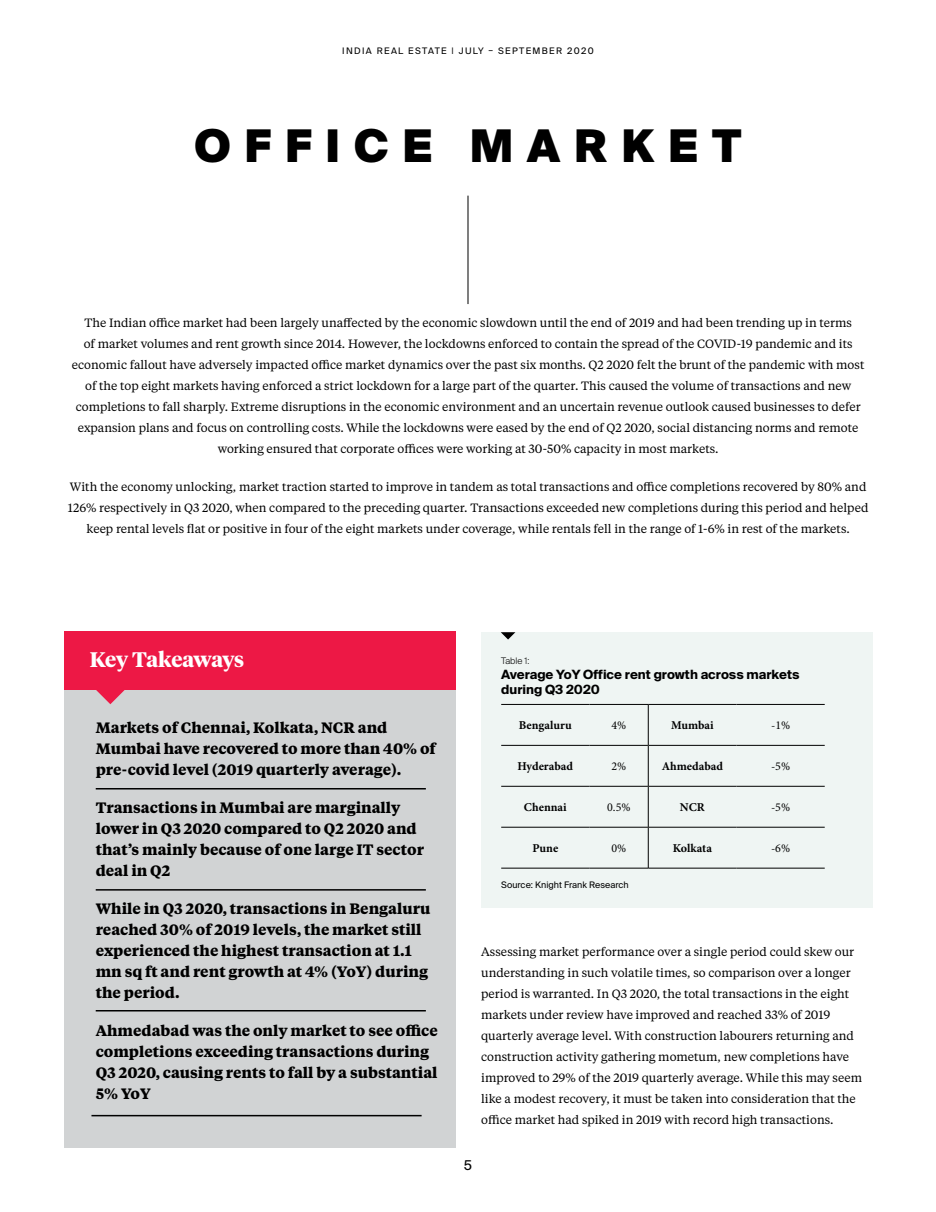
<style>
.page{position:relative;width:936px;height:1212px;background:#fff}
.page>*{position:absolute;margin:0;border:0;box-sizing:border-box;transform-origin:0 0}
.t1{font:900 45px "Suisse Intl";letter-spacing:.3em;color:#000}
.t2{font:700 21px "Tiempos Headline";letter-spacing:-.025em;color:#fff}
.t3{font:700 15px/21px "Tiempos Text";color:#000}
.t4{font:13.5px "Suisse Intl";color:#000}
.t5{font:700 12.75px/15.3px "Suisse Intl";color:#000}
.t6{font:12px/21px "Tiempos Text";color:#000;text-align:center}
.t7{font:700 12px "Minion Pro";color:#000}
.t8{font:12px "Minion Pro";color:#000}
.t9{font:9px "Suisse Intl";letter-spacing:.15em;color:#000}
.t10{font:9px "Suisse Intl";color:#000}
.t11{font:300 9px "Suisse Intl";color:#000}
</style>
<div class="page">
<hr style="left:467px;top:196px;width:1px;height:108px;background:#000">
<div style="left:64px;top:631px;width:391px;height:517px;background:#d1d3d4"></div>
<div style="left:481px;top:632px;width:391px;height:276px;background:#eff5f3"></div>
<svg style="left:501px;top:632px;width:14px;height:7px"></svg>
<svg style="left:96px;top:690px;width:29px;height:14px"></svg>
<div style="left:64px;top:631px;width:391px;height:59px;background:#ed1845"></div>
<hr style="left:96px;top:788px;width:330px;height:1px;background:#000">
<hr style="left:96px;top:889px;width:330px;height:1px;background:#000">
<hr style="left:96px;top:1010px;width:330px;height:1px;background:#000">
<hr style="left:91px;top:1115px;width:330px;height:1px;background:#000">
<hr style="left:501px;top:704px;width:88px;height:1px;background:#000">
<hr style="left:589px;top:704px;width:59px;height:1px;background:#000">
<hr style="left:648px;top:704px;width:88px;height:1px;background:#000">
<hr style="left:736px;top:704px;width:88px;height:1px;background:#000">
<hr style="left:501px;top:745px;width:88px;height:1px;background:#000">
<hr style="left:589px;top:745px;width:59px;height:1px;background:#000">
<hr style="left:648px;top:745px;width:88px;height:1px;background:#000">
<hr style="left:736px;top:745px;width:88px;height:1px;background:#000">
<hr style="left:501px;top:786px;width:88px;height:1px;background:#000">
<hr style="left:589px;top:786px;width:59px;height:1px;background:#000">
<hr style="left:648px;top:786px;width:88px;height:1px;background:#000">
<hr style="left:736px;top:786px;width:88px;height:1px;background:#000">
<hr style="left:501px;top:827px;width:88px;height:1px;background:#000">
<hr style="left:589px;top:827px;width:59px;height:1px;background:#000">
<hr style="left:648px;top:827px;width:88px;height:1px;background:#000">
<hr style="left:736px;top:827px;width:88px;height:1px;background:#000">
<hr style="left:501px;top:868px;width:88px;height:1px;background:#000">
<hr style="left:589px;top:868px;width:59px;height:1px;background:#000">
<hr style="left:648px;top:868px;width:88px;height:1px;background:#000">
<hr style="left:736px;top:868px;width:88px;height:1px;background:#000">
<hr style="left:648px;top:705px;width:1px;height:40px;background:#000">
<hr style="left:648px;top:745px;width:1px;height:41px;background:#000">
<hr style="left:648px;top:786px;width:1px;height:41px;background:#000">
<hr style="left:648px;top:827px;width:1px;height:41px;background:#000">
<p class="t9" style="left:342px;top:46px;width:253px">INDIA REAL ESTATE | JULY – SEPTEMBER 2020</p>
<h1 class="t1" style="left:194px;top:121px;width:548px">OFFICE MARKET</h1>
<p class="t6" style="left:72px;top:312px;width:794px">The Indian office market had been largely unaffected by the economic slowdown until the end of 2019 and had been trending up in terms<br>of market volumes and rent growth since 2014. However, the lockdowns enforced to contain the spread of the COVID-19 pandemic and its economic fallout have adversely impacted office market dynamics over the past six months. Q2 2020 felt the brunt of the pandemic with most of the top eight markets having enforced a strict lockdown for a large part of the quarter. This caused the volume of transactions and new completions to fall sharply. Extreme disruptions in the economic environment and an uncertain revenue outlook caused businesses to defer expansion plans and focus on controlling costs. While the lockdowns were eased by the end of Q2 2020, social distancing norms and remote working ensured that corporate offices were working at 30-50% capacity in most markets.</p>
<p class="t6" style="left:68px;top:476px;width:802px">With the economy unlocking, market traction started to improve in tandem as total transactions and office completions recovered by 80% and<br>126% respectively in Q3 2020, when compared to the preceding quarter. Transactions exceeded new completions during this period and helped keep rental levels flat or positive in four of the eight markets under coverage, while rentals fell in the range of 1-6% in rest of the markets.</p>
<h2 class="t2" style="left:90px;top:645px;width:156px">Key Takeaways</h2>
<p class="t3" style="left:96px;top:716px;width:341px">Markets of Chennai, Kolkata, NCR and<br>Mumbai have recovered to more than 40% of pre-covid level (2019 quarterly average).</p>
<p class="t3" style="left:96px;top:796px;width:330px">Transactions in Mumbai are marginally lower in Q3 2020 compared to Q2 2020 and that’s mainly because of one large IT sector deal in Q2</p>
<p class="t3" style="left:96px;top:897px;width:336px">While in Q3 2020, transactions in Bengaluru reached 30% of 2019 levels, the market still experienced the highest transaction at 1.1 mn sq ft and rent growth at 4% (YoY) during the period.</p>
<p class="t3" style="left:96px;top:1019px;width:343px">Ahmedabad was the only market to see office completions exceeding transactions during Q3 2020, causing rents to fall by a substantial 5% YoY</p>
<p class="t11" style="left:501px;top:655px;width:30px">Table 1:</p>
<p class="t5" style="left:501px;top:667px;width:300px">Average YoY Office rent growth across markets during Q3 2020</p>
<p class="t7" style="left:519px;top:717px;width:54px">Bengaluru</p>
<p class="t8" style="left:611px;top:717px;width:16px">4%</p>
<p class="t7" style="left:671px;top:717px;width:44px">Mumbai</p>
<p class="t8" style="left:771px;top:717px;width:21px">-1%</p>
<p class="t7" style="left:517px;top:758px;width:57px">Hyderabad</p>
<p class="t8" style="left:611px;top:758px;width:16px">2%</p>
<p class="t7" style="left:661px;top:758px;width:63px">Ahmedabad</p>
<p class="t8" style="left:771px;top:758px;width:21px">-5%</p>
<p class="t7" style="left:524px;top:799px;width:44px">Chennai</p>
<p class="t8" style="left:607px;top:799px;width:25px">0.5%</p>
<p class="t7" style="left:680px;top:799px;width:26px">NCR</p>
<p class="t8" style="left:771px;top:799px;width:21px">-5%</p>
<p class="t7" style="left:532px;top:840px;width:27px">Pune</p>
<p class="t8" style="left:611px;top:840px;width:16px">0%</p>
<p class="t7" style="left:672px;top:840px;width:41px">Kolkata</p>
<p class="t8" style="left:771px;top:840px;width:21px">-6%</p>
<p class="t10" style="left:501px;top:880px;width:129px">Source: Knight Frank Research</p>
<p class="t6" style="left:481px;top:940px;width:382px;text-align:left">Assessing market performance over a single period could skew our understanding in such volatile times, so comparison over a longer period is warranted. In Q3 2020, the total transactions in the eight markets under review have improved and reached 33% of 2019 quarterly average level. With construction labourers returning and construction activity gathering mometum, new completions have improved to 29% of the 2019 quarterly average. While this may seem like a modest recovery, it must be taken into consideration that the office market had spiked in 2019 with record high transactions.</p>
<p class="t4" style="left:464px;top:1157px;width:10px">5</p>
</div>
